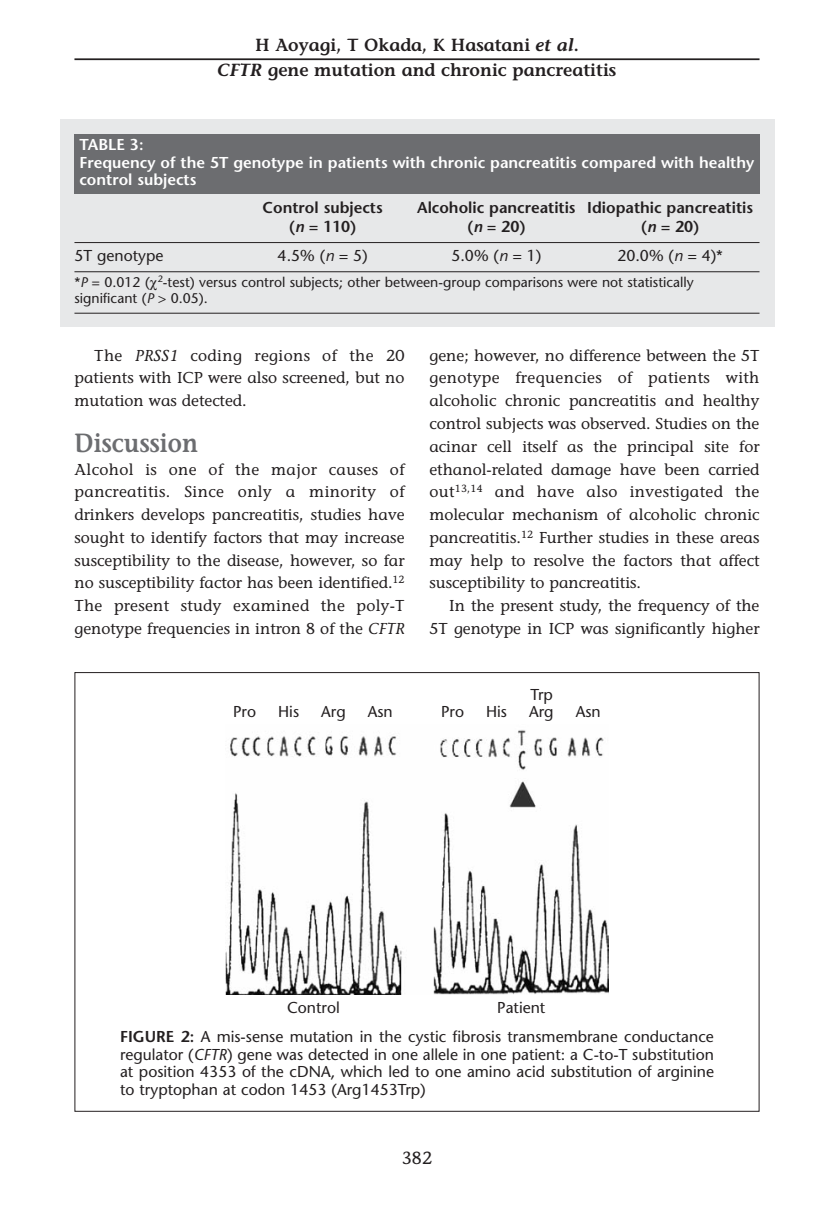
<style>
.page{position:relative;width:834px;height:1211px;background:#fff}
.page>*{position:absolute;margin:0;border:0;box-sizing:border-box;transform-origin:0 0}
.t1{font:600 26.25px "Stone Informal";color:#6c6d70;scale:.9 1}
.t2{font:600 17.5px/24.5px "Stone Informal";color:#231f20;text-align:center}
.t3{font:17.5px "Stone Informal";color:#231f20}
.t4{font:15.75px/22.8px "Stone Informal";color:#231f20;text-align:justify}
.t5{font:15.75px/17.5px "Stone Sans";color:#231f20;text-align:justify}
.t6{font:600 15.75px/17.5px "Stone Sans";color:#fff}
.t7{font:600 15.75px "Stone Sans";color:#231f20}
.t8{font:14px/15.8px "Stone Sans";color:#231f20}
.s1{font-style:italic}
.s2{font-weight:600}
</style>
<div class="page">
<hr style="left:74px;top:58px;width:685px;height:2px;background:#231f20">
<div style="left:60px;top:119px;width:714px;height:207px;background:#e7e8e9"></div>
<div style="left:74px;top:134px;width:685px;height:59px;background:#6c6d70"></div>
<hr style="left:74px;top:242px;width:685px;height:1px;background:#231f20">
<hr style="left:74px;top:271px;width:685px;height:1px;background:#231f20">
<hr style="left:74px;top:313px;width:685px;height:1px;background:#231f20">
<img style="left:225px;top:730px;width:383px;height:264px">
<p class="t2" style="left:217px;top:35px;width:400px">H Aoyagi, T Okada, K Hasatani <span class="s1">et al</span>.<br><span class="s1">CFTR</span> gene mutation and chronic pancreatitis</p>
<p class="t6" style="left:79px;top:137px;width:676px">TABLE 3:<br>Frequency of the 5T genotype in patients with chronic pancreatitis compared with healthy control subjects</p>
<p class="t7" style="left:262px;top:201px;width:122px">Control subjects</p>
<p class="t7" style="left:417px;top:201px;width:337px">Alcoholic pancreatitis Idiopathic pancreatitis</p>
<p class="t7" style="left:288px;top:221px;width:69px">(<span class="s1">n</span> = 110)</p>
<p class="t7" style="left:467px;top:221px;width:60px">(<span class="s1">n</span> = 20)</p>
<p class="t7" style="left:640px;top:221px;width:60px">(<span class="s1">n</span> = 20)</p>
<p class="t5" style="left:74px;top:249px;width:90px">5T genotype</p>
<p class="t5" style="left:277px;top:249px;width:92px">4.5% (<span class="s1">n</span> = 5)</p>
<p class="t5" style="left:451px;top:249px;width:92px">5.0% (<span class="s1">n</span> = 1)</p>
<p class="t5" style="left:617px;top:249px;width:107px">20.0% (<span class="s1">n</span> = 4)*</p>
<p class="t8" style="left:74px;top:276px;width:620px">*<span class="s1">P</span> = 0.012 ( <sup>2</sup>-test) versus control subjects; other between-group comparisons were not statistically significant (<span class="s1">P</span> &gt; 0.05).</p>
<p class="t4" style="left:74px;top:345px;width:331px;text-indent:20px">The <span class="s1">PRSS1</span> coding regions of the 20 patients with ICP were also screened, but no mutation was detected.</p>
<h1 class="t1" style="left:74px;top:432px;width:139px">Discussion</h1>
<p class="t4" style="left:74px;top:459px;width:331px">Alcohol is one of the major causes of pancreatitis. Since only a minority of drinkers develops pancreatitis, studies have sought to identify factors that may increase susceptibility to the disease, however, so far no susceptibility factor has been identified.<sup>12<br></sup>The present study examined the poly-T genotype frequencies in intron 8 of the <span class="s1">CFTR</span></p>
<p class="t5" style="left:233px;top:704px;width:24px">Pro</p>
<p class="t5" style="left:278px;top:704px;width:22px">His</p>
<p class="t5" style="left:321px;top:704px;width:26px">Arg</p>
<p class="t5" style="left:368px;top:704px;width:26px">Asn</p>
<p class="t4" style="left:429px;top:345px;width:331px">gene; however, no difference between the 5T genotype frequencies of patients with alcoholic chronic pancreatitis and healthy control subjects was observed. Studies on the acinar cell itself as the principal site for ethanol-related damage have been carried out<sup>13,14</sup> and have also investigated the molecular mechanism of alcoholic chronic pancreatitis.<sup>12</sup> Further studies in these areas may help to resolve the factors that affect susceptibility to pancreatitis.</p>
<p class="t4" style="left:429px;top:596px;width:331px;text-align:right">In the present study, the frequency of the<br>5T genotype in ICP was significantly higher</p>
<p class="t5" style="left:530px;top:687px;width:24px">Trp</p>
<p class="t5" style="left:441px;top:704px;width:24px">Pro</p>
<p class="t5" style="left:486px;top:704px;width:22px">His</p>
<p class="t5" style="left:529px;top:704px;width:26px">Arg</p>
<p class="t5" style="left:575px;top:704px;width:26px">Asn</p>
<p class="t5" style="left:287px;top:1000px;width:54px">Control</p>
<p class="t5" style="left:497px;top:1000px;width:50px">Patient</p>
<p class="t5" style="left:120px;top:1029px;width:595px"><span class="s2">FIGURE 2:</span> A mis-sense mutation in the cystic fibrosis transmembrane conductance regulator (<span class="s1">CFTR</span>) gene was detected in one allele in one patient: a C-to-T substitution at position 4353 of the cDNA, which led to one amino acid substitution of arginine to tryptophan at codon 1453 (Arg1453Trp)</p>
<p class="t3" style="left:402px;top:1151px;width:32px">382</p>
</div>
